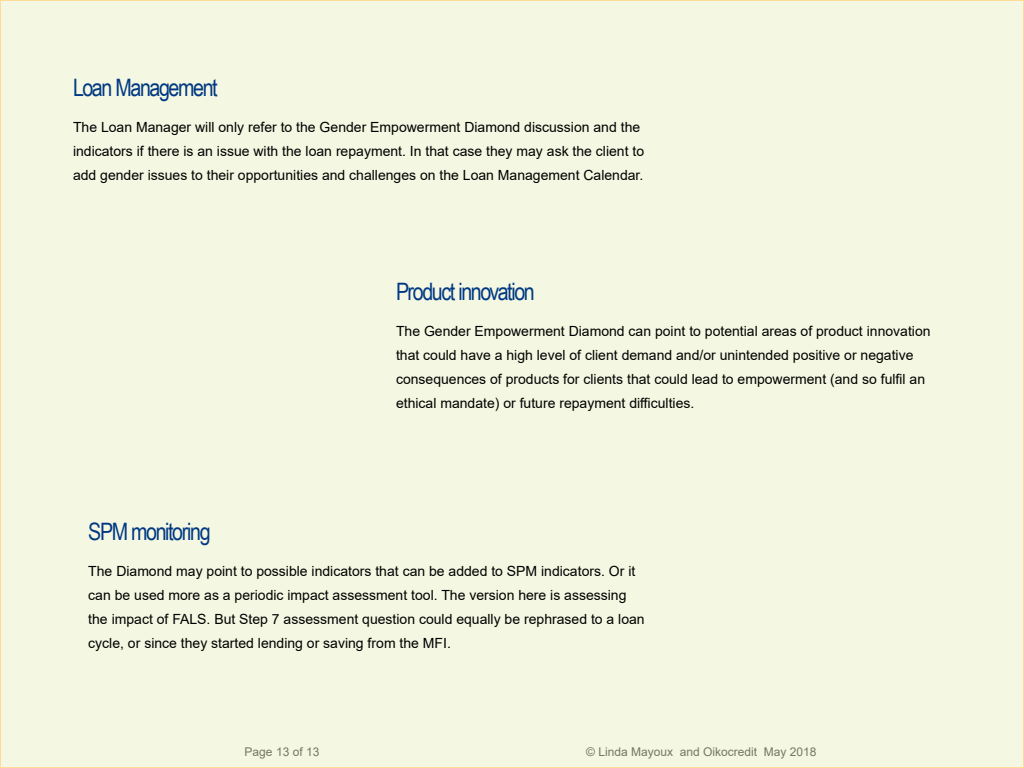
<style>
.page{position:relative;width:1024px;height:768px;background:#f4f7e1}
.page>*{position:absolute;margin:0;border:0;box-sizing:border-box;transform-origin:0 0}
.t1{font:24px "Arial Narrow";letter-spacing:-.06em;color:#003883}
.t2{font:14px/24px "Arial";color:#000}
.t3{font:12px "Arial";color:#000}
</style>
<div class="page">
<h1 class="t1" style="left:73px;top:70px;width:146px">Loan Management</h1>
<p class="t2" style="left:73px;top:115px;width:573px">The Loan Manager will only refer to the Gender Empowerment Diamond discussion and the indicators if there is an issue with the loan repayment. In that case they may ask the client to add gender issues to their opportunities and challenges on the Loan Management Calendar.</p>
<h1 class="t1" style="left:396px;top:274px;width:140px">Product innovation</h1>
<p class="t2" style="left:396px;top:319px;width:536px">The Gender Empowerment Diamond can point to potential areas of product innovation that could have a high level of client demand and/or unintended positive or negative consequences of products for clients that could lead to empowerment (and so fulfil an ethical mandate) or future repayment difficulties.</p>
<h1 class="t1" style="left:88px;top:514px;width:124px">SPM monitoring</h1>
<p class="t2" style="left:88px;top:559px;width:558px">The Diamond may point to possible indicators that can be added to SPM indicators. Or it can be used more as a periodic impact assessment tool. The version here is assessing the impact of FALS. But Step 7 assessment question could equally be rephrased to a loan cycle, or since they started lending or saving from the MFI.</p>
<p class="t3" style="left:245px;top:744px;width:76px">Page 13 of 13</p>
<p class="t3" style="left:586px;top:744px;width:232px">© Linda Mayoux and Oikocredit May 2018</p>
</div>
